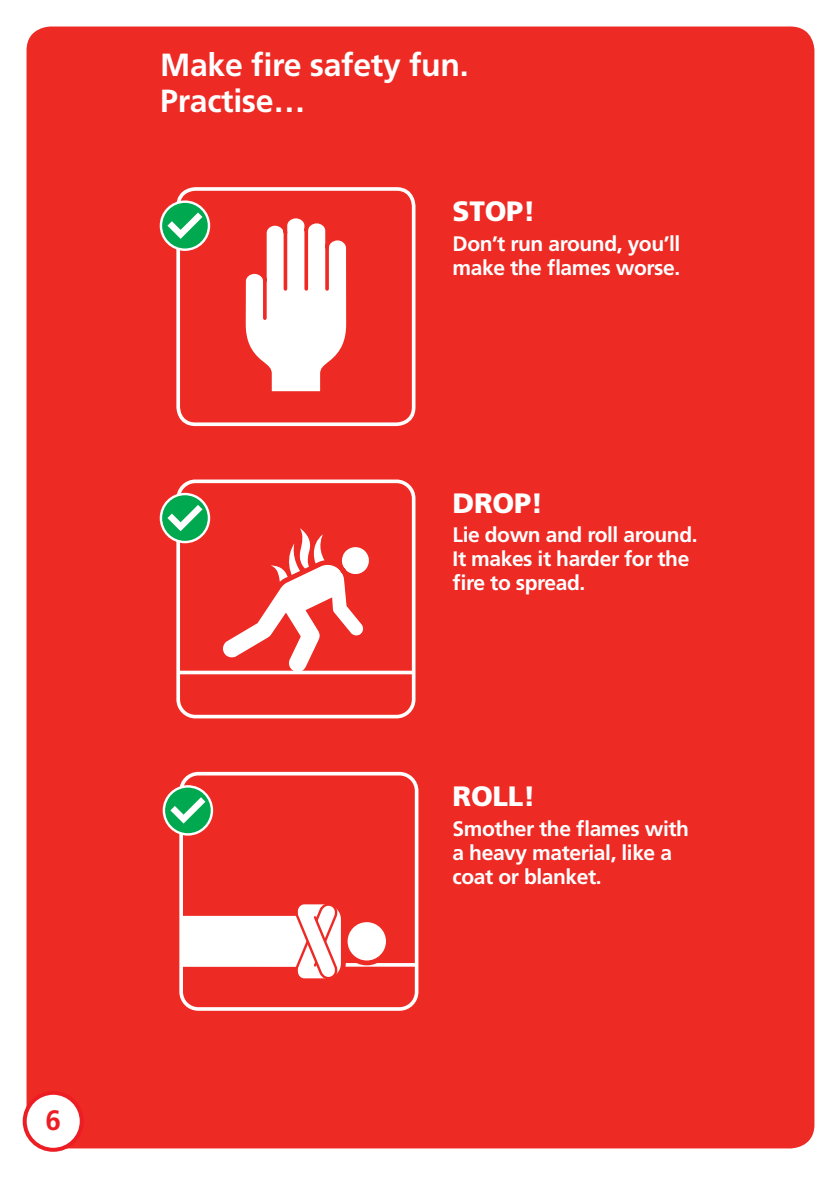
<style>
.page{position:relative;width:840px;height:1191px;background:#fff}
.page>*{position:absolute;margin:0;border:0;box-sizing:border-box;transform-origin:0 0}
.t1{font:700 32px/36px "Frutiger";letter-spacing:-.01em;color:#fff}
.t2{font:900 28px "Frutiger";letter-spacing:-.01em;color:#fff}
.t3{font:700 28px "Frutiger";color:#ed1d24}
.t4{font:700 21px/24px "Frutiger";letter-spacing:-.02em;color:#fff}
</style>
<div class="page">
<div style="left:27px;top:27px;width:787px;height:1121px;background:#ee2a24;border-radius:24px"></div>
<svg style="left:215px;top:528px;width:162px;height:147px"></svg>
<svg style="left:181px;top:670px;width:229px;height:4px"></svg>
<div style="left:176px;top:479px;width:239px;height:239px;border:4px solid #fff;border-radius:17px"></div>
<svg style="left:160px;top:493px;width:50px;height:50px"></svg>
<svg style="left:167px;top:505px;width:35px;height:26px"></svg>
<div style="left:176px;top:187px;width:239px;height:239px;border:4px solid #fff;border-radius:17px"></div>
<svg style="left:160px;top:200px;width:50px;height:51px"></svg>
<svg style="left:167px;top:212px;width:35px;height:27px"></svg>
<svg style="left:245px;top:218px;width:102px;height:174px"></svg>
<hr style="left:263px;top:281px;width:3px;height:37px;background:#ee2a24">
<svg style="left:325px;top:248px;width:4px;height:41px"></svg>
<svg style="left:304px;top:230px;width:4px;height:59px"></svg>
<svg style="left:283px;top:233px;width:4px;height:56px"></svg>
<hr style="left:181px;top:963px;width:235px;height:3px;background:#fff">
<svg style="left:184px;top:904px;width:209px;height:75px"></svg>
<div style="left:179px;top:772px;width:239px;height:238px;border:4px solid #fff;border-radius:17px"></div>
<svg style="left:163px;top:785px;width:50px;height:50px"></svg>
<svg style="left:170px;top:797px;width:35px;height:26px"></svg>
<div style="left:25px;top:1092px;width:57px;height:57px;background:#fff;border-radius:50%"></div>
<div style="left:23px;top:1090px;width:61px;height:61px;border:4px solid #ed1d24;border-radius:50%"></div>
<h2 class="t3" style="left:45px;top:1103px;width:17px">6</h2>
<h1 class="t1" style="left:160px;top:47px;width:310px">Make fire safety fun.<br>Practise…</h1>
<h2 class="t2" style="left:452px;top:195px;width:84px">STOP!</h2>
<p class="t4" style="left:452px;top:232px;width:229px">Don’t run around, you’ll make the flames worse.</p>
<h2 class="t2" style="left:452px;top:486px;width:92px">DROP!</h2>
<p class="t4" style="left:452px;top:523px;width:246px">Lie down and roll around.<br>It makes it harder for the fire to spread.</p>
<h2 class="t2" style="left:452px;top:779px;width:84px">ROLL!</h2>
<p class="t4" style="left:452px;top:817px;width:238px">Smother the flames with a heavy material, like a coat or blanket.</p>
</div>
